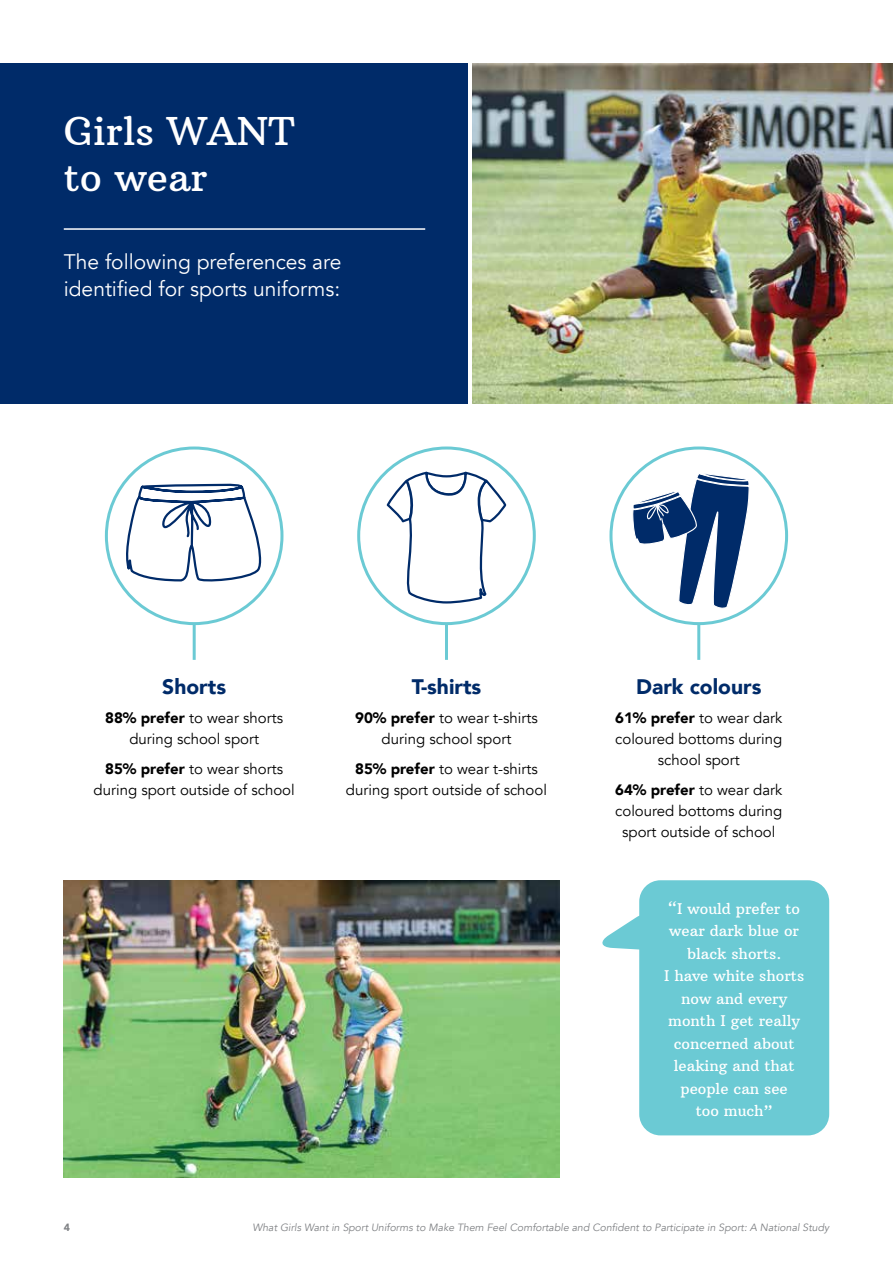
<style>
.page{position:relative;width:893px;height:1263px;background:#fff}
.page>*{position:absolute;margin:0;border:0;box-sizing:border-box;transform-origin:0 0}
.t1{font:39px/46.8px "Arbutus Slab";color:#fff}
.t2{font:21px/27px "Avenir";color:#fff}
.t3{font:900 21px "Avenir";color:#002b69}
.t4{font:15px/21px "Avenir";color:#000;text-align:center}
.t5{font:15px/22.5px "Arbutus Slab";color:#fff;text-align:center}
.t6{font:italic 10.5px "Avenir";color:#808285}
.t7{font:900 10.5px "Avenir";color:#808285}
.s1{font-weight:900}
</style>
<div class="page">
<hr style="left:193px;top:624px;width:3px;height:36px;background:#6bcad4">
<img style="left:472px;top:64px;width:421px;height:340px">
<img style="left:64px;top:880px;width:496px;height:298px">
<hr style="left:445px;top:624px;width:3px;height:36px;background:#6bcad4">
<hr style="left:697px;top:624px;width:3px;height:36px;background:#6bcad4">
<div style="left:0;top:64px;width:468px;height:340px;background:#002b69"></div>
<hr style="left:64px;top:228px;width:361px;height:2px;background:#fff">
<svg style="left:125px;top:483px;width:140px;height:103px"></svg>
<svg style="left:386px;top:467px;width:121px;height:138px"></svg>
<svg style="left:632px;top:473px;width:119px;height:137px"></svg>
<div style="left:639px;top:880px;width:190px;height:255px;background:#6bcad4;border-radius:21px"></div>
<svg style="left:602px;top:911px;width:38px;height:41px"></svg>
<h1 class="t1" style="left:64px;top:107px;width:232px">Girls WANT to wear</h1>
<h2 class="t2" style="left:64px;top:249px;width:279px">The following preferences are identified for sports uniforms:</h2>
<h2 class="t3" style="left:162px;top:668px;width:65px">Shorts</h2>
<p class="t4" style="left:105px;top:708px;width:179px"><span class="s1">88% prefer</span> to wear shorts during school sport</p>
<p class="t4" style="left:94px;top:758px;width:203px"><span class="s1">85% prefer</span> to wear shorts during sport outside of school</p>
<h2 class="t3" style="left:412px;top:668px;width:71px">T-shirts</h2>
<p class="t4" style="left:355px;top:708px;width:184px"><span class="s1">90% prefer</span> to wear t-shirts during school sport</p>
<p class="t4" style="left:346px;top:758px;width:203px"><span class="s1">85% prefer</span> to wear t-shirts during sport outside of school</p>
<h2 class="t3" style="left:636px;top:668px;width:127px">Dark colours</h2>
<p class="t4" style="left:615px;top:708px;width:169px"><span class="s1">61% prefer</span> to wear dark coloured bottoms during school sport</p>
<p class="t4" style="left:615px;top:779px;width:169px"><span class="s1">64% prefer</span> to wear dark coloured bottoms during sport outside of school</p>
<p class="t5" style="left:664px;top:897px;width:141px">“I would prefer to wear dark blue or black shorts.<br>I have white shorts now and every month I get really concerned about leaking and that people can see<br>too much”</p>
<p class="t7" style="left:64px;top:1218px;width:8px">4</p>
<p class="t6" style="left:252px;top:1221px;width:578px">What Girls Want in Sport Uniforms to Make Them Feel Comfortable and Confident to Participate in Sport: A National Study</p>
</div>
